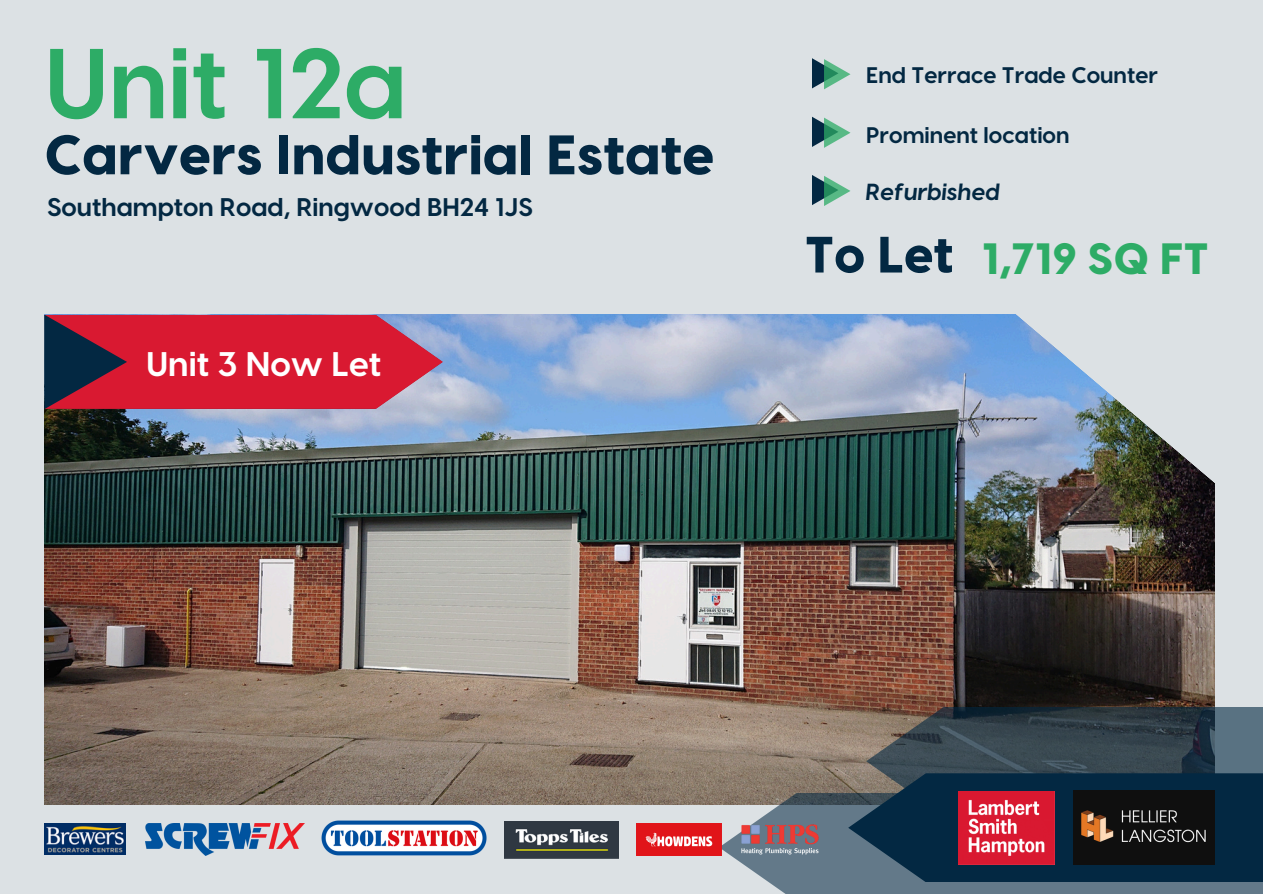
<style>
.page{position:relative;width:1263px;height:894px;background:#fff}
.page>*{position:absolute;margin:0;border:0;box-sizing:border-box;transform-origin:0 0}
.t1{font:700 99px "Visby CF";color:#2dac66}
.t2{font:800 55.5px "Visby CF";color:#032842}
.t3{font:800 51px "Visby CF";color:#032842}
.t4{font:800 43.8px "Visby CF";color:#2dac66}
.t5{font:700 34.05px "Visby CF";color:#fff}
.t6{font:700 25.5px "Visby CF";color:#032842}
.t7{font:italic 700 23.25px "Visby CF";color:#032842}
.t8{font:700 22.5px "Visby CF";color:#032842}
</style>
<div class="page">
<div style="left:0;top:0;width:1263px;height:893px;background:#dce1e4"></div>
<img style="left:44px;top:315px;width:1170px;height:489px">
<img style="left:1007px;top:314px;width:208px;height:177px">
<svg style="left:848px;top:706px;width:415px;height:86px;background:#394852"></svg>
<svg style="left:719px;top:792px;width:544px;height:101px;background:#3e5669"></svg>
<img style="left:145px;top:823px;width:159px;height:32px">
<img style="left:322px;top:820px;width:164px;height:35px">
<img style="left:504px;top:821px;width:114px;height:36px">
<img style="left:636px;top:823px;width:86px;height:32px">
<img style="left:740px;top:823px;width:79px;height:32px">
<img style="left:45px;top:823px;width:81px;height:31px">
<img style="left:1073px;top:790px;width:141px;height:73px">
<img style="left:959px;top:791px;width:96px;height:72px">
<svg style="left:44px;top:315px;width:399px;height:94px;background:#bd2740"></svg>
<svg style="left:812px;top:58px;width:38px;height:31px"></svg>
<svg style="left:812px;top:117px;width:38px;height:31px"></svg>
<svg style="left:812px;top:175px;width:38px;height:31px"></svg>
<p class="t1" style="left:44px;top:18px;width:364px">Unit 12a</p>
<h1 class="t2" style="left:44px;top:118px;width:671px">Carvers Industrial Estate</h1>
<h2 class="t6" style="left:47px;top:190px;width:487px">Southampton Road, Ringwood BH24 1JS</h2>
<h5 class="t5" style="left:146px;top:341px;width:237px">Unit 3 Now Let</h5>
<p class="t8" style="left:866px;top:60px;width:293px">End Terrace Trade Counter</p>
<h5 class="t8" style="left:866px;top:121px;width:205px">Prominent location</h5>
<p class="t7" style="left:866px;top:176px;width:136px">Refurbished</p>
<h2 class="t3" style="left:805px;top:221px;width:150px">To Let</h2>
<h3 class="t4" style="left:982px;top:230px;width:229px">1,719 SQ FT</h3>
</div>
